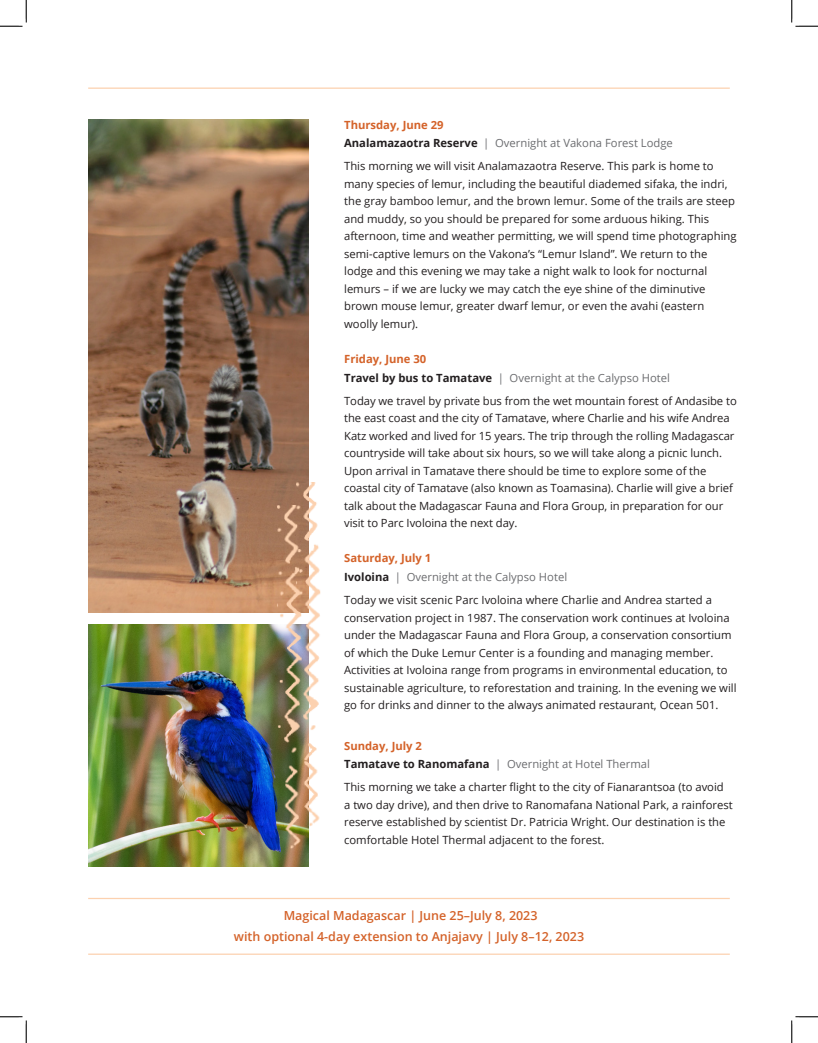
<style>
.page{position:relative;width:818px;height:1043px;background:#fff}
.page>*{position:absolute;margin:0;border:0;box-sizing:border-box;transform-origin:0 0}
.t1{font:600 12.5px "Open Sans";color:#d46229}
.Letter{font:11.25px/17.5px "Open Sans";color:#231f20}
.Location_Headline{font:11.25px "Open Sans";color:#6c6d70}
.Date{font:700 11.25px "Open Sans";color:#d46229}
.s1{font-weight:700;color:#231f20}
</style>
<div class="page">
<img style="left:88px;top:120px;width:220px;height:492px">
<hr style="left:88px;top:88px;width:641px;height:1px;background:#fcd1af">
<img style="left:88px;top:624px;width:220px;height:242px">
<img style="left:297px;top:482px;width:24px;height:356px">
<img style="left:278px;top:505px;width:28px;height:355px">
<hr style="left:88px;top:953px;width:641px;height:1px;background:#fcd1af">
<hr style="left:88px;top:897px;width:641px;height:2px;background:#fcd1af">
<svg style="left:0;top:0;width:27px;height:27px"></svg>
<svg style="left:0;top:1016px;width:27px;height:26px"></svg>
<svg style="left:791px;top:0;width:27px;height:27px"></svg>
<svg style="left:791px;top:1016px;width:27px;height:26px"></svg>
<p class="Date" style="left:344px;top:116px;width:101px">Thursday, June 29</p>
<p class="Location_Headline" style="left:344px;top:135px;width:330px"><span class="s1">Analamazaotra Reserve</span> | Overnight at Vakona Forest Lodge</p>
<p class="Letter" style="left:344px;top:157px;width:394px">This morning we will visit Analamazaotra Reserve. This park is home to many species of lemur, including the beautiful diademed sifaka, the indri, the gray bamboo lemur, and the brown lemur. Some of the trails are steep and muddy, so you should be prepared for some arduous hiking. This afternoon, time and weather permitting, we will spend time photographing semi-captive lemurs on the Vakona’s “Lemur Island”. We return to the lodge and this evening we may take a night walk to look for nocturnal lemurs – if we are lucky we may catch the eye shine of the diminutive brown mouse lemur, greater dwarf lemur, or even the avahi (eastern woolly lemur).</p>
<p class="Date" style="left:344px;top:351px;width:84px">Friday, June 30</p>
<p class="Location_Headline" style="left:344px;top:370px;width:327px"><span class="s1">Travel by bus to Tamatave</span> | Overnight at the Calypso Hotel</p>
<p class="Letter" style="left:344px;top:391px;width:394px">Today we travel by private bus from the wet mountain forest of Andasibe to the east coast and the city of Tamatave, where Charlie and his wife Andrea Katz worked and lived for 15 years. The trip through the rolling Madagascar countryside will take about six hours, so we will take along a picnic lunch.<br>Upon arrival in Tamatave there should be time to explore some of the coastal city of Tamatave (also known as Toamasina). Charlie will give a brief talk about the Madagascar Fauna and Flora Group, in preparation for our visit to Parc Ivoloina the next day.</p>
<p class="Date" style="left:344px;top:550px;width:89px">Saturday, July 1</p>
<p class="Location_Headline" style="left:344px;top:569px;width:224px"><span class="s1">Ivoloina</span> | Overnight at the Calypso Hotel</p>
<p class="Letter" style="left:344px;top:591px;width:394px">Today we visit scenic Parc Ivoloina where Charlie and Andrea started a conservation project in 1987. The conservation work continues at Ivoloina under the Madagascar Fauna and Flora Group, a conservation consortium of which the Duke Lemur Center is a founding and managing member.<br>Activities at Ivoloina range from programs in environmental education, to sustainable agriculture, to reforestation and training. In the evening we will go for drinks and dinner to the always animated restaurant, Ocean 501.</p>
<p class="Date" style="left:344px;top:737px;width:79px">Sunday, July 2</p>
<p class="Location_Headline" style="left:344px;top:756px;width:307px"><span class="s1">Tamatave to Ranomafana</span> | Overnight at Hotel Thermal</p>
<p class="Letter" style="left:344px;top:778px;width:390px">This morning we take a charter flight to the city of Fianarantsoa (to avoid a two day drive), and then drive to Ranomafana National Park, a rainforest reserve established by scientist Dr. Patricia Wright. Our destination is the comfortable Hotel Thermal adjacent to the forest.</p>
<p class="t1" style="left:284px;top:906px;width:255px">Magical Madagascar | June 25–July 8, 2023</p>
<p class="t1" style="left:234px;top:928px;width:352px">with optional 4-day extension to Anjajavy | July 8–12, 2023</p>
</div>
